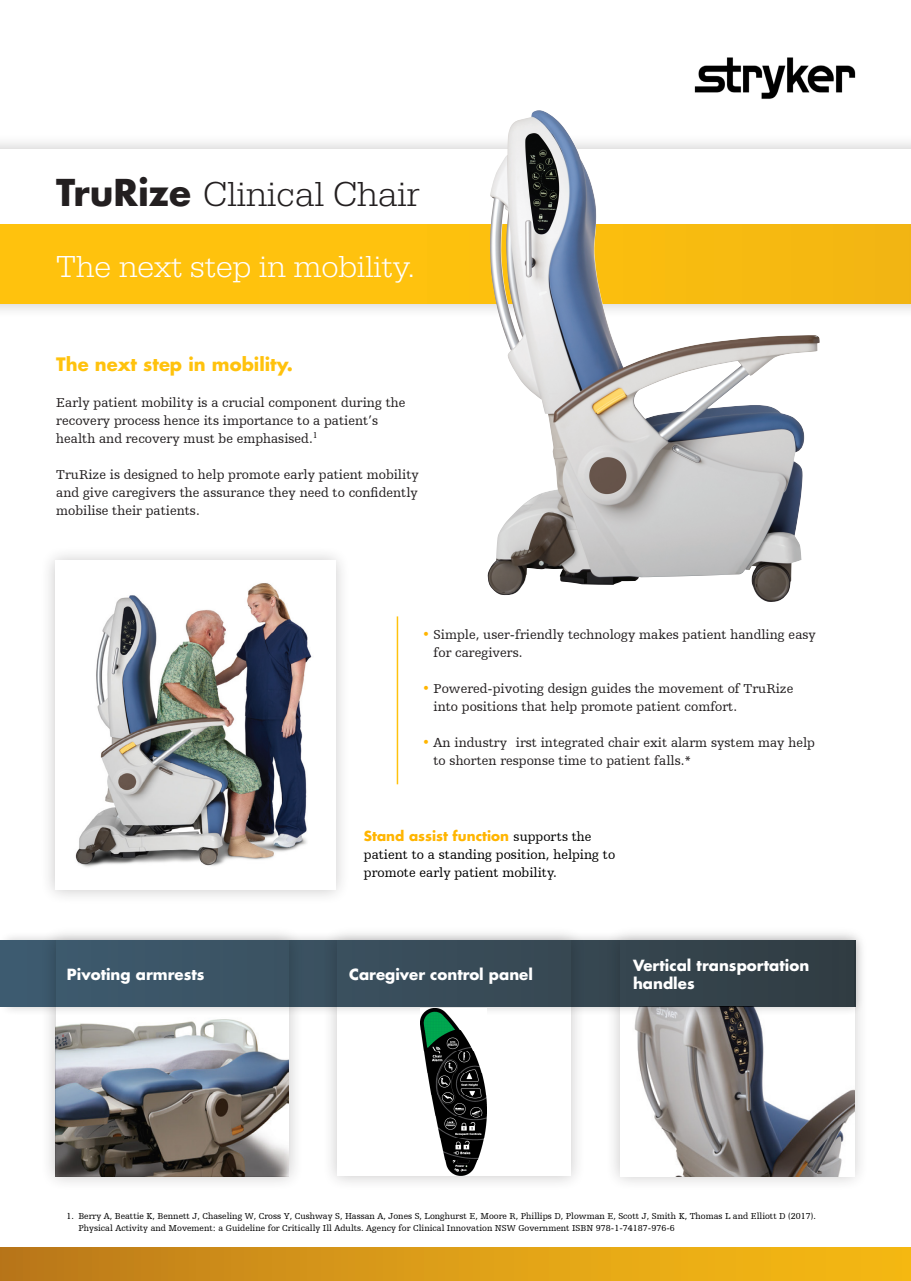
<style>
.page{position:relative;width:911px;height:1281px;background:#fff}
.page>*{position:absolute;margin:0;border:0;box-sizing:border-box;transform-origin:0 0}
.t1{font:300 36px "URW Egyptienne TOT";color:#231f20}
.t2{font:300 31.5px "URW Egyptienne TOT";color:#fff}
.t3{font:700 18px "Futura For Stryker";color:#ffc20d}
.t4{font:700 15px/18px "Futura For Stryker";color:#fff}
.t5{font:13.5px/18px "Humanist Slabserif 712 BT";color:#231f20}
.t6{font:13.5px/18px "Humanist Slabserif 712 BT";color:#000}
.t7{font:9px/12px "Humanist Slabserif 712 BT";color:#000}
.s1{font-family:"Futura For Stryker";font-weight:700}
.s2{color:#ffb500}
.s3{font-family:"Futura For Stryker";font-weight:700;color:#ffb500}
</style>
<div class="page">
<div style="left:0;top:134px;width:911px;height:185px;background:#231f20;opacity:.25"></div>
<div style="left:0;top:149px;width:911px;height:155px;background:#fff"></div>
<div style="left:0;top:225px;width:911px;height:79px;background:linear-gradient(to bottom,#fdc00e,#fdc00e)"></div>
<div style="left:40px;top:545px;width:311px;height:360px;background:#231f20;opacity:.25"></div>
<div style="left:55px;top:561px;width:280px;height:329px;background:#fff"></div>
<img style="left:75px;top:583px;width:237px;height:284px">
<div style="left:0;top:1247px;width:911px;height:34px;background:linear-gradient(to right,#bd7b1b,#fabe13)"></div>
<div style="left:41px;top:925px;width:263px;height:266px;background:#231f20;opacity:.25"></div>
<svg style="left:56px;top:1016px;width:233px;height:160px"></svg>
<div style="left:605px;top:925px;width:264px;height:266px;background:#231f20;opacity:.25"></div>
<div style="left:322px;top:925px;width:264px;height:266px;background:#231f20;opacity:.25"></div>
<div style="left:337px;top:940px;width:234px;height:236px;background:#fff"></div>
<img style="left:620px;top:1016px;width:234px;height:160px">
<div style="left:0;top:931px;width:865px;height:85px;background:#231f20;opacity:.25"></div>
<div style="left:0;top:940px;width:855px;height:66px;background:linear-gradient(to right,#3e5c70,#323d42)"></div>
<hr style="left:397px;top:616px;width:1px;height:168px;background:#ffc20d">
<img style="left:694px;top:57px;width:162px;height:42px">
<img style="left:487px;top:112px;width:330px;height:490px">
<img style="left:421px;top:1008px;width:66px;height:167px">
<p class="t1" style="left:56px;top:173px;width:365px"><span class="s1">TruRize</span> Clinical Chair</p>
<p class="t2" style="left:56px;top:248px;width:360px">The next step in mobility.</p>
<p class="t3" style="left:56px;top:352px;width:238px">The next step in mobility.</p>
<p class="t5" style="left:56px;top:393px;width:351px">Early patient mobility is a crucial component during the recovery process hence its importance to a patient’s health and recovery must be emphasised.<sup>1</sup></p>
<p class="t5" style="left:56px;top:465px;width:364px;text-align:justify">TruRize is designed to help promote early patient mobility and give caregivers the assurance they need to confidently mobilise their patients.</p>
<p class="t5" style="left:433px;top:625px;width:384px;text-indent:-11px"><span class="s2">•</span> Simple, user-friendly technology makes patient handling easy for caregivers.</p>
<p class="t5" style="left:433px;top:679px;width:361px;text-indent:-11px"><span class="s2">•</span> Powered-pivoting design guides the movement of TruRize into positions that help promote patient comfort.</p>
<p class="t5" style="left:433px;top:733px;width:383px;text-indent:-11px"><span class="s2">•</span> An industry irst integrated chair exit alarm system may help to shorten response time to patient falls.*</p>
<p class="t6" style="left:364px;top:827px;width:253px"><span class="s3">Stand assist function</span> supports the patient to a standing position, helping to promote early patient mobility.</p>
<p class="t4" style="left:67px;top:965px;width:139px">Pivoting armrests</p>
<p class="t4" style="left:349px;top:965px;width:185px">Caregiver control panel</p>
<p class="t4" style="left:633px;top:956px;width:178px">Vertical transportation handles</p>
<p class="t7" style="left:78px;top:1210px;width:739px;text-indent:-12px">1. Berry A, Beattie K, Bennett J, Chaseling W, Cross Y, Cushway S, Hassan A, Jones S, Longhurst E, Moore R, Phillips D, Plowman E, Scott J, Smith K, Thomas L and Elliott D (2017).<br>Physical Activity and Movement: a Guideline for Critically Ill Adults. Agency for Clinical Innovation NSW Government ISBN 978-1-74187-976-6</p>
</div>
